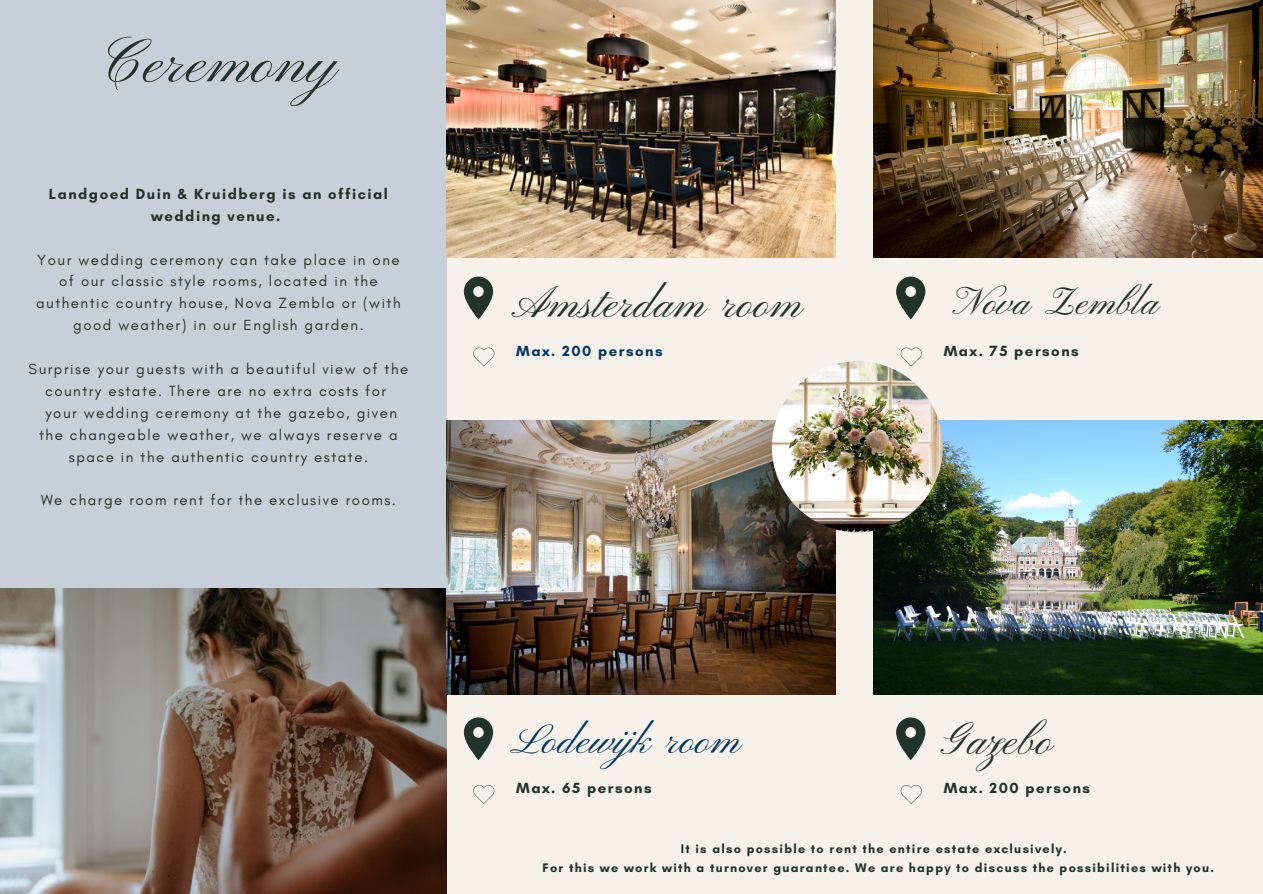
<style>
.page{position:relative;width:1263px;height:894px;background:#fff}
.page>*{position:absolute;margin:0;border:0;box-sizing:border-box;transform-origin:0 0}
.t1{font:63px "Pinyon Script";letter-spacing:.01em;color:#22332a}
.t2{font:45px "Pinyon Script";letter-spacing:.01em;color:#22332a}
.t3{font:42px "Pinyon Script";letter-spacing:.01em;color:#003866}
.t4{font:39px "Pinyon Script";letter-spacing:.01em;color:#22332a}
.t5{font:15px/21.9px "Glacial Indifference";letter-spacing:.1em;color:#22332a;text-align:center}
.t6{font:700 15px/21.9px "Glacial Indifference";letter-spacing:.1em;color:#22332a;text-align:center}
.t7{font:700 15px "Glacial Indifference";letter-spacing:.1em;color:#003866}
.t8{font:700 12.6px/19px "Glacial Indifference";letter-spacing:.1em;color:#22332a}
</style>
<div class="page">
<div style="left:0;top:0;width:1263px;height:893px;background:#f6f1e9"></div>
<img style="left:0;top:588px;width:446px;height:305px">
<div style="left:0;top:0;width:446px;height:587px;background:#c7d0d8"></div>
<img style="left:446px;top:0;width:389px;height:257px">
<svg style="left:473px;top:347px;width:22px;height:19px"></svg>
<img style="left:446px;top:420px;width:389px;height:274px">
<svg style="left:473px;top:785px;width:22px;height:18px"></svg>
<img style="left:874px;top:0;width:389px;height:257px">
<svg style="left:900px;top:347px;width:22px;height:19px"></svg>
<img style="left:874px;top:420px;width:389px;height:274px">
<svg style="left:900px;top:785px;width:22px;height:18px"></svg>
<img style="left:772px;top:361px;width:171px;height:171px;border-radius:50%">
<svg style="left:464px;top:276px;width:29px;height:43px"></svg>
<svg style="left:896px;top:276px;width:29px;height:43px"></svg>
<svg style="left:464px;top:717px;width:29px;height:43px"></svg>
<svg style="left:896px;top:717px;width:29px;height:43px"></svg>
<h1 class="t1" style="left:103px;top:27px;width:237px">Ceremony</h1>
<p class="t6" style="left:49px;top:183px;width:341px">Landgoed Duin &amp; Kruidberg is an official wedding venue.</p>
<p class="t5" style="left:36px;top:248px;width:366px">Your wedding ceremony can take place in one of our classic style rooms, located in the authentic country house, Nova Zembla or (with good weather) in our English garden.</p>
<p class="t5" style="left:29px;top:358px;width:381px">Surprise your guests with a beautiful view of the country estate. There are no extra costs for<br>your wedding ceremony at the gazebo, given<br>the changeable weather, we always reserve a space in the authentic country estate.</p>
<p class="t5" style="left:41px;top:489px;width:356px">We charge room rent for the exclusive rooms.</p>
<h2 class="t2" style="left:516px;top:278px;width:289px">Amsterdam room</h2>
<p class="t7" style="left:516px;top:341px;width:148px">Max. 200 persons</p>
<h3 class="t4" style="left:957px;top:280px;width:204px">Nova Zembla</h3>
<p class="t6" style="left:944px;top:339px;width:137px">Max. 75 persons</p>
<h3 class="t3" style="left:516px;top:716px;width:227px">Lodewijk room</h3>
<p class="t6" style="left:516px;top:777px;width:137px">Max. 65 persons</p>
<h2 class="t2" style="left:944px;top:715px;width:112px">Gazebo</h2>
<p class="t6" style="left:944px;top:777px;width:148px">Max. 200 persons</p>
<p class="t8" style="left:542px;top:838px;width:673px;text-indent:138px">It is also possible to rent the entire estate exclusively.<br>For this we work with a turnover guarantee. We are happy to discuss the possibilities with you.</p>
</div>
